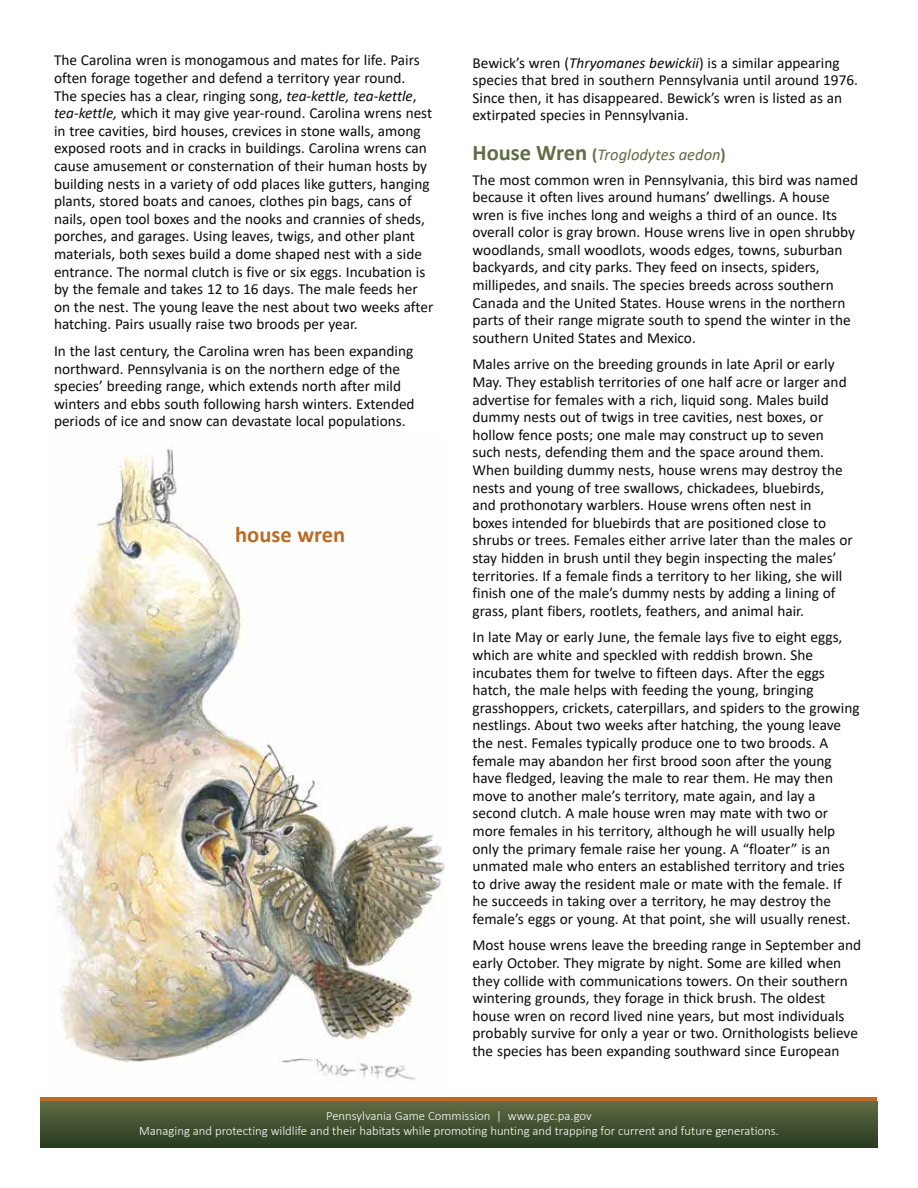
<style>
.page{position:relative;width:918px;height:1188px;background:#fff}
.page>*{position:absolute;margin:0;border:0;box-sizing:border-box;transform-origin:0 0}
.t1{font:700 22.5px "Calibri";color:#bc6b23}
.t2{font:italic 16.5px "Calibri";color:#616d45}
.t3{font:15.3px/17.5px "Calibri";color:#0b0a0b}
.t4{font:300 12.75px/15px "Calibri";color:#fff;text-align:center}
.s1{font-style:italic}
.s2{font-weight:700;font-style:normal;font-size:22.5px}
.s3{font-weight:700;font-style:normal}
</style>
<div class="page">
<img style="left:53px;top:448px;width:392px;height:632px">
<div style="left:40px;top:1097px;width:838px;height:19px;background:#bc6b23"></div>
<div style="left:40px;top:1101px;width:838px;height:46px;background:linear-gradient(to bottom,#606c45,#293c20)"></div>
<p class="t3" style="left:54px;top:51px;width:381px">The Carolina wren is monogamous and mates for life. Pairs often forage together and defend a territory year round.<br>The species has a clear, ringing song, <span class="s1">tea-kettle, tea-kettle</span>, <span class="s1">tea-kettle,</span> which it may give year-round. Carolina wrens nest in tree cavities, bird houses, crevices in stone walls, among exposed roots and in cracks in buildings. Carolina wrens can cause amusement or consternation of their human hosts by building nests in a variety of odd places like gutters, hanging plants, stored boats and canoes, clothes pin bags, cans of nails, open tool boxes and the nooks and crannies of sheds, porches, and garages. Using leaves, twigs, and other plant materials, both sexes build a dome shaped nest with a side entrance. The normal clutch is five or six eggs. Incubation is by the female and takes 12 to 16 days. The male feeds her on the nest. The young leave the nest about two weeks after hatching. Pairs usually raise two broods per year.</p>
<p class="t3" style="left:54px;top:342px;width:362px">In the last century, the Carolina wren has been expanding northward. Pennsylvania is on the northern edge of the species’ breeding range, which extends north after mild winters and ebbs south following harsh winters. Extended periods of ice and snow can devastate local populations.</p>
<h1 class="t1" style="left:235px;top:518px;width:112px">house wren</h1>
<p class="t3" style="left:473px;top:53px;width:387px">Bewick’s wren (<span class="s1">Thryomanes bewickii</span>) is a similar appearing species that bred in southern Pennsylvania until around 1976.<br>Since then, it has disappeared. Bewick’s wren is listed as an extirpated species in Pennsylvania.</p>
<p class="t2" style="left:472px;top:143px;width:255px"><span class="s2">House Wren</span> <span class="s3">(</span>Troglodytes aedon<span class="s3">)</span></p>
<p class="t3" style="left:472px;top:170px;width:387px">The most common wren in Pennsylvania, this bird was named because it often lives around humans’ dwellings. A house wren is five inches long and weighs a third of an ounce. Its overall color is gray brown. House wrens live in open shrubby woodlands, small woodlots, woods edges, towns, suburban backyards, and city parks. They feed on insects, spiders, millipedes, and snails. The species breeds across southern Canada and the United States. House wrens in the northern parts of their range migrate south to spend the winter in the southern United States and Mexico.</p>
<p class="t3" style="left:472px;top:355px;width:382px">Males arrive on the breeding grounds in late April or early May. They establish territories of one half acre or larger and advertise for females with a rich, liquid song. Males build dummy nests out of twigs in tree cavities, nest boxes, or hollow fence posts; one male may construct up to seven such nests, defending them and the space around them.<br>When building dummy nests, house wrens may destroy the nests and young of tree swallows, chickadees, bluebirds,<br>and prothonotary warblers. House wrens often nest in<br>boxes intended for bluebirds that are positioned close to shrubs or trees. Females either arrive later than the males or stay hidden in brush until they begin inspecting the males’ territories. If a female finds a territory to her liking, she will finish one of the male’s dummy nests by adding a lining of grass, plant fibers, rootlets, feathers, and animal hair.</p>
<p class="t3" style="left:472px;top:628px;width:389px">In late May or early June, the female lays five to eight eggs, which are white and speckled with reddish brown. She incubates them for twelve to fifteen days. After the eggs hatch, the male helps with feeding the young, bringing grasshoppers, crickets, caterpillars, and spiders to the growing nestlings. About two weeks after hatching, the young leave the nest. Females typically produce one to two broods. A female may abandon her first brood soon after the young have fledged, leaving the male to rear them. He may then move to another male’s territory, mate again, and lay a second clutch. A male house wren may mate with two or more females in his territory, although he will usually help only the primary female raise her young. A “floater” is an unmated male who enters an established territory and tries to drive away the resident male or mate with the female. If he succeeds in taking over a territory, he may destroy the female’s eggs or young. At that point, she will usually renest.</p>
<p class="t3" style="left:472px;top:936px;width:390px">Most house wrens leave the breeding range in September and early October. They migrate by night. Some are killed when they collide with communications towers. On their southern wintering grounds, they forage in thick brush. The oldest house wren on record lived nine years, but most individuals probably survive for only a year or two. Ornithologists believe the species has been expanding southward since European</p>
<p class="t4" style="left:139px;top:1108px;width:641px">Pennsylvania Game Commission | www.pgc.pa.gov<br>Managing and protecting wildlife and their habitats while promoting hunting and trapping for current and future generations.</p>
</div>
